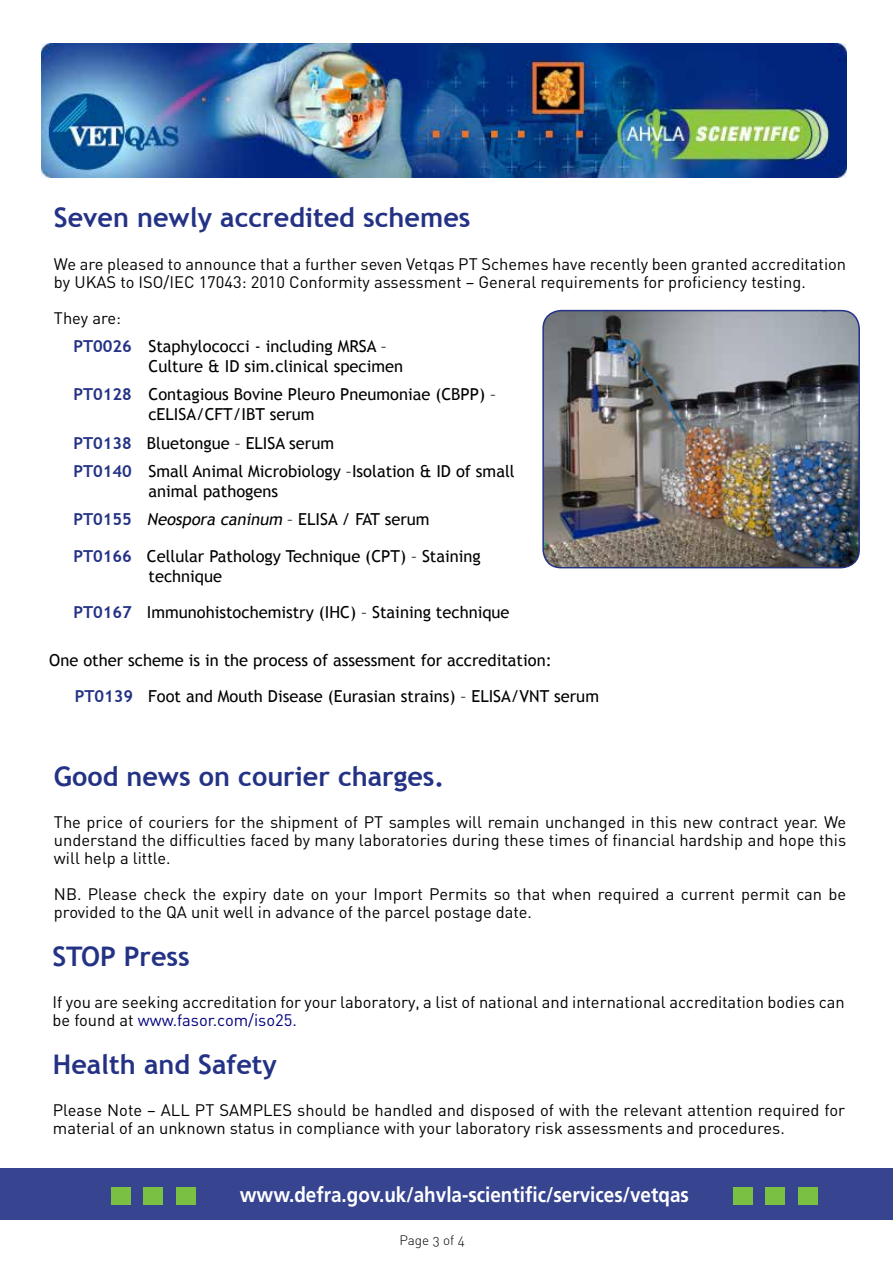
<style>
.page{position:relative;width:893px;height:1263px;background:#fff}
.page>*{position:absolute;margin:0;border:0;box-sizing:border-box;transform-origin:0 0}
.t1{font:700 27px "Trebuchet MS";color:#243285}
.t2{font:700 21px "Frutiger";color:#fff;scale:.9 1}
.t3{font:16.5px/18px "DIN";color:#000}
.t4{font:16.5px/19.8px "Trebuchet MS";color:#000}
.t5{font:13.5px "DIN Light Alternate";color:#000}
.s1{font-weight:700;color:#243285}
.s2{font-style:italic}
.s3{color:#000080}
</style>
<div class="page">
<div style="left:0;top:1168px;width:893px;height:52px;background:#374490"></div>
<div style="left:798px;top:1187px;width:19px;height:17px;background:#7ac143"></div>
<div style="left:766px;top:1187px;width:19px;height:17px;background:#7ac143"></div>
<div style="left:733px;top:1187px;width:19px;height:17px;background:#7ac143"></div>
<div style="left:177px;top:1187px;width:19px;height:17px;background:#7ac143"></div>
<div style="left:144px;top:1187px;width:19px;height:17px;background:#7ac143"></div>
<div style="left:111px;top:1187px;width:19px;height:17px;background:#7ac143"></div>
<img style="left:41px;top:43px;width:805px;height:134px">
<img style="left:543px;top:311px;width:316px;height:257px">
<div style="left:542px;top:310px;width:318px;height:258px;border:2px solid #243285;border-radius:18px"></div>
<h1 class="t1" style="left:54px;top:200px;width:418px">Seven newly accredited schemes</h1>
<p class="t3" style="left:54px;top:255px;width:794px">We are pleased to announce that a further seven Vetqas PT Schemes have recently been granted accreditation by UKAS to ISO/IEC 17043: 2010 Conformity assessment – General requirements for proficiency testing.</p>
<p class="t3" style="left:54px;top:309px;width:69px">They are:</p>
<p class="t4" style="left:148px;top:337px;width:256px;text-indent:-75px"><span class="s1">PT0026</span> Staphylococci - including MRSA –<br>Culture &amp; ID sim.clinical specimen</p>
<p class="t4" style="left:148px;top:385px;width:349px;text-indent:-75px"><span class="s1">PT0128</span> Contagious Bovine Pleuro Pneumoniae (CBPP) – cELISA/CFT/IBT serum</p>
<p class="t4" style="left:73px;top:429px;width:443px;line-height:28.3px"><span class="s1">PT0138</span> Bluetongue – ELISA serum<br><span class="s1">PT0140</span> Small Animal Microbiology –Isolation &amp; ID of small</p>
<p class="t4" style="left:73px;top:477px;width:358px;line-height:28.3px;text-indent:75px">animal pathogens<br><span class="s1">PT0155</span> <span class="s2">Neospora caninum</span> – ELISA / FAT serum</p>
<p class="t4" style="left:148px;top:546px;width:334px;text-indent:-75px"><span class="s1">PT0166</span> Cellular Pathology Technique (CPT) – Staining technique</p>
<p class="t4" style="left:73px;top:603px;width:438px"><span class="s1">PT0167</span> Immunohistochemistry (IHC) – Staining technique</p>
<p class="t4" style="left:75px;top:642px;width:526px;line-height:36px;text-indent:-25px">One other scheme is in the process of assessment for accreditation:<br><span class="s1">PT0139</span> Foot and Mouth Disease (Eurasian strains) – ELISA/VNT serum</p>
<h1 class="t1" style="left:54px;top:759px;width:392px">Good news on courier charges.</h1>
<p class="t3" style="left:54px;top:813px;width:794px;text-align:justify">The price of couriers for the shipment of PT samples will remain unchanged in this new contract year. We understand the difficulties faced by many laboratories during these times of financial hardship and hope this will help a little.</p>
<p class="t3" style="left:54px;top:885px;width:794px">NB. Please check the expiry date on your Import Permits so that when required a current permit can be provided to the QA unit well in advance of the parcel postage date.</p>
<h1 class="t1" style="left:52px;top:939px;width:139px">STOP Press</h1>
<p class="t3" style="left:52px;top:993px;width:794px">If you are seeking accreditation for your laboratory, a list of national and international accreditation bodies can be found at <span class="s3">www.fasor.com/iso25.</span></p>
<h1 class="t1" style="left:53px;top:1047px;width:226px">Health and Safety</h1>
<p class="t3" style="left:53px;top:1101px;width:794px">Please Note – ALL PT SAMPLES should be handled and disposed of with the relevant attention required for material of an unknown status in compliance with your laboratory risk assessments and procedures.</p>
<p class="t2" style="left:240px;top:1182px;width:501px">www.defra.gov.uk/ahvla-scientific/services/vetqas</p>
<p class="t5" style="left:399px;top:1232px;width:67px">Page 3 of 4</p>
</div>
